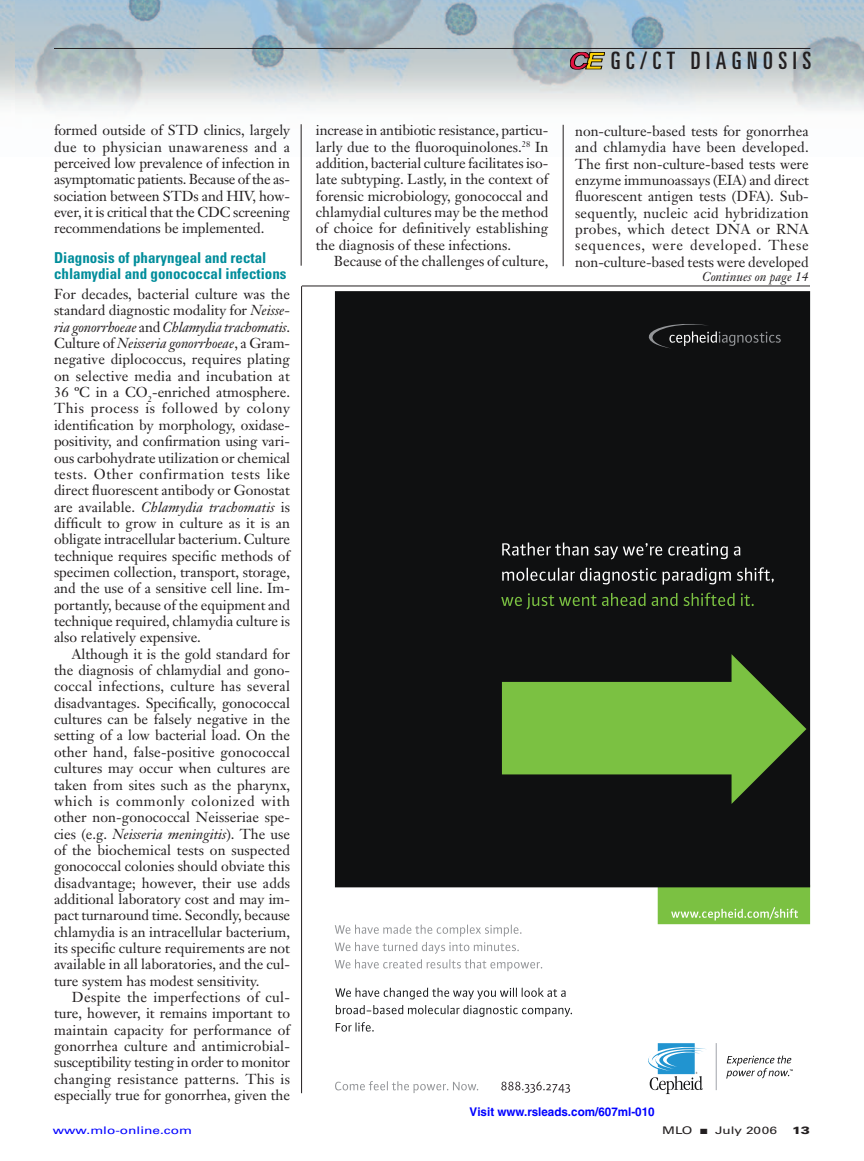
<style>
.page{position:relative;width:864px;height:1161px;background:#fff}
.page>*{position:absolute;margin:0;border:0;box-sizing:border-box;transform-origin:0 0}
.t1{font:ultra-condensed 24px "Univers";letter-spacing:.23em;color:#231f20}
.t2{font:700 condensed 15px/16.5px "Univers";color:#008d9b}
.t3{font:14.25px/16.4px "Janson Text";color:#231f20;text-align:justify}
.t4{font:italic 12.75px "Janson Text";color:#231f20}
.t5{font:700 12px "Helvetica";color:#00f}
.t6{font:10.5px "Univers";color:#00f;scale:1.3 1}
.t7{font:10.5px "Univers";color:#231f20;scale:1.3 1}
.t8{font:900 10.5px "Univers";color:#231f20;scale:1.3 1}
.s1{font-style:italic}
</style>
<div class="page">
<img style="left:14px;top:0;width:850px;height:156px">
<img style="left:0;top:0;width:14px;height:105px">
<svg style="left:715px;top:1043px;width:2px;height:48px"></svg>
<div style="left:658px;top:1043px;width:37px;height:31px;background:#2194d0"></div>
<svg style="left:648px;top:1046px;width:58px;height:48px"></svg>
<svg style="left:726px;top:1055px;width:67px;height:24px"></svg>
<div style="left:658px;top:885px;width:152px;height:39px;background:#7bc142"></div>
<svg style="left:671px;top:907px;width:127px;height:14px"></svg>
<svg style="left:501px;top:1081px;width:69px;height:12px"></svg>
<svg style="left:335px;top:1081px;width:143px;height:12px"></svg>
<div style="left:335px;top:291px;width:475px;height:596px;background:#0f1011"></div>
<svg style="left:502px;top:542px;width:86px;height:14px"></svg>
<svg style="left:595px;top:543px;width:67px;height:16px"></svg>
<svg style="left:668px;top:543px;width:60px;height:16px"></svg>
<svg style="left:734px;top:546px;width:6px;height:10px"></svg>
<svg style="left:502px;top:568px;width:155px;height:16px"></svg>
<svg style="left:663px;top:568px;width:68px;height:17px"></svg>
<svg style="left:737px;top:567px;width:37px;height:16px"></svg>
<svg style="left:501px;top:593px;width:145px;height:17px"></svg>
<svg style="left:652px;top:593px;width:26px;height:13px"></svg>
<svg style="left:684px;top:593px;width:51px;height:13px"></svg>
<svg style="left:741px;top:593px;width:13px;height:13px"></svg>
<div style="left:502px;top:682px;width:247px;height:92px;background:#7bc142"></div>
<svg style="left:732px;top:654px;width:74px;height:150px"></svg>
<svg style="left:335px;top:988px;width:237px;height:44px"></svg>
<svg style="left:648px;top:324px;width:133px;height:25px"></svg>
<svg style="left:335px;top:925px;width:207px;height:46px"></svg>
<hr style="left:301px;top:286px;width:1px;height:807px;background:#231f20">
<hr style="left:563px;top:125px;width:1px;height:141px;background:#231f20">
<hr style="left:301px;top:124px;width:1px;height:142px;background:#231f20">
<hr style="left:54px;top:48px;width:756px;height:1px;background:#231f20">
<hr style="left:302px;top:286px;width:508px;height:1px;background:#231f20">
<svg style="left:570px;top:52px;width:35px;height:18px"></svg>
<p class="t3" style="left:54px;top:122px;width:238px">formed outside of STD clinics, largely due to physician unawareness and a perceived low prevalence of infection in asymptomatic patients. Because of the as&shy;sociation between STDs and HIV, how&shy;ever, it is critical that the CDC screening recommendations be implemented.</p>
<p class="t2" style="left:54px;top:249px;width:234px">Diagnosis of pharyngeal and rectal chlamydial and gonococcal infections</p>
<p class="t3" style="left:54px;top:286px;width:238px">For decades, bacterial culture was the standard diagnostic modality for <span class="s1">Neisse&shy;ria gonorrhoeae</span> and <span class="s1">Chlamydia trachomatis</span>.<br>Culture of <span class="s1">Neisseria gonorrhoeae</span>, a Gram&shy;negative diplococcus, requires plating on selective media and incubation at 36 ºC in a CO<sub>2</sub>-enriched atmosphere.<br>This process is followed by colony identification by morphology, oxidase&shy;positivity, and confirmation using vari&shy;ous carbohydrate utilization or chemical tests. Other confirmation tests like direct fluorescent antibody or Gonostat are available. <span class="s1">Chlamydia trachomatis</span> is difficult to grow in culture as it is an obligate intracellular bacterium. Culture technique requires specific methods of specimen collection, transport, storage, and the use of a sensitive cell line. Im&shy;portantly, because of the equipment and technique required, chlamydia culture is also relatively expensive.</p>
<p class="t3" style="left:54px;top:645px;width:238px;text-indent:18px">Although it is the gold standard for the diagnosis of chlamydial and gono&shy;coccal infections, culture has several disadvantages. Specifically, gonococcal cultures can be falsely negative in the setting of a low bacterial load. On the other hand, false-positive gonococcal cultures may occur when cultures are taken from sites such as the pharynx, which is commonly colonized with other non-gonococcal Neisseriae spe&shy;cies (e.g. <span class="s1">Neisseria meningitis</span>). The use of the biochemical tests on suspected gonococcal colonies should obviate this disadvantage; however, their use adds additional laboratory cost and may im&shy;pact turnaround time. Secondly, because chlamydia is an intracellular bacterium, its specific culture requirements are not available in all laboratories, and the cul&shy;ture system has modest sensitivity.</p>
<p class="t3" style="left:54px;top:989px;width:238px;text-indent:18px">Despite the imperfections of cul&shy;ture, however, it remains important to maintain capacity for performance of gonorrhea culture and antimicrobial&shy;susceptibility testing in order to monitor changing resistance patterns. This is especially true for gonorrhea, given the</p>
<p class="t3" style="left:316px;top:122px;width:234px">increase in antibiotic resistance, particu&shy;larly due to the fluoroquinolones.<sup>28</sup> In addition, bacterial culture facilitates iso&shy;late subtyping. Lastly, in the context of forensic microbiology, gonococcal and chlamydial cultures may be the method of choice for definitively establishing the diagnosis of these infections.</p>
<p class="t3" style="left:334px;top:253px;width:216px">Because of the challenges of culture,</p>
<h1 class="t1" style="left:611px;top:47px;width:202px">GC/CT DIAGNOSIS</h1>
<p class="t3" style="left:575px;top:123px;width:235px">non-culture-based tests for gonorrhea and chlamydia have been developed.<br>The first non-culture-based tests were enzyme immunoassays (EIA) and direct fluorescent antigen tests (DFA). Sub&shy;sequently, nucleic acid hybridization probes, which detect DNA or RNA sequences, were developed. These non-culture-based tests were developed</p>
<p class="t4" style="left:702px;top:269px;width:108px">Continues on page 14</p>
<p class="t5" style="left:470px;top:1105px;width:187px">Visit www.rsleads.com/607ml-010</p>
<p class="t6" style="left:53px;top:1124px;width:109px">www.mlo-online.com</p>
<p class="t7" style="left:662px;top:1124px;width:90px">MLO ■ July 2006</p>
<p class="t8" style="left:792px;top:1123px;width:15px">13</p>
</div>
